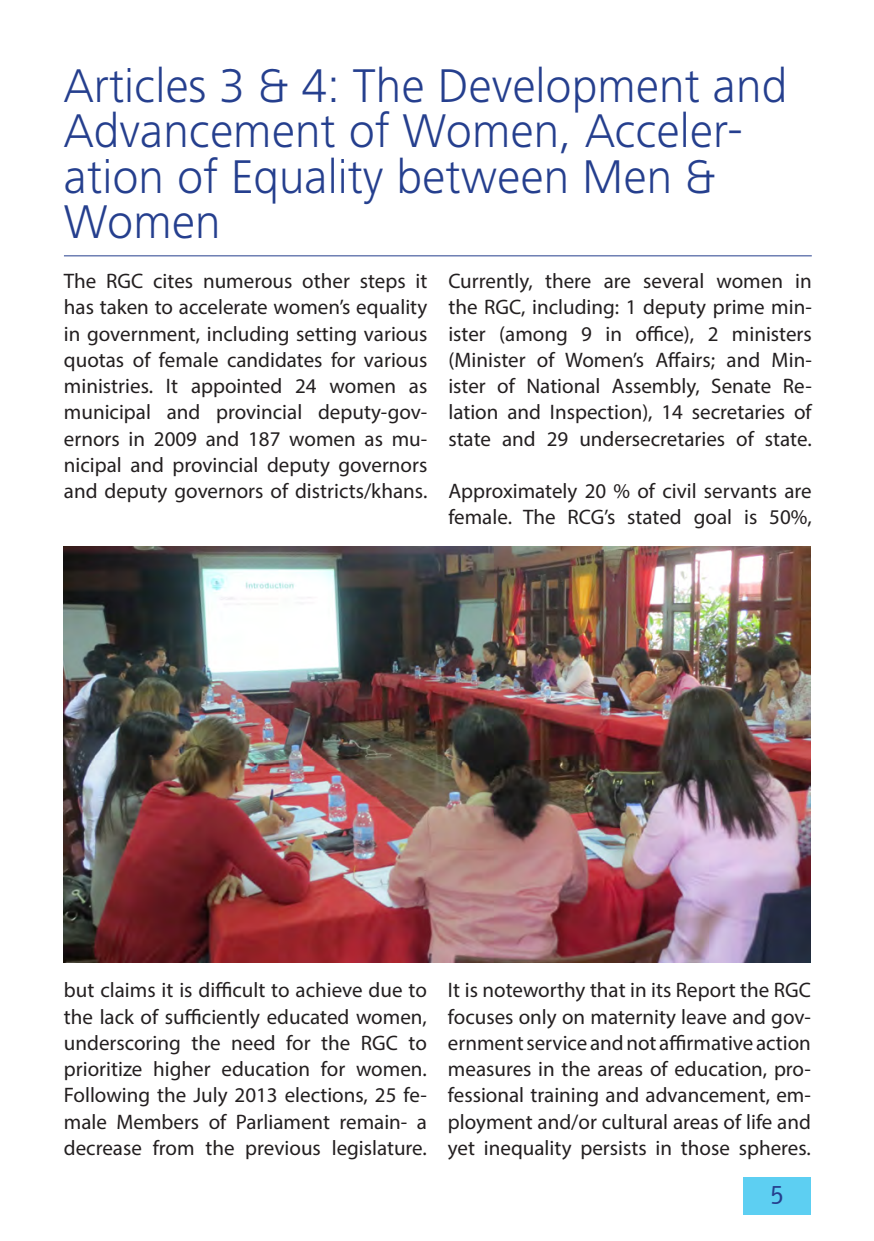
<style>
.page{position:relative;width:874px;height:1241px;background:#fff}
.page>*{position:absolute;margin:0;border:0;box-sizing:border-box;transform-origin:0 0}
.t1{font:300 49px/45.5px "Frutiger Next LT";color:#253f8e}
.t2{font:28px "Officina Serif ITCTT Book";color:#253f8e}
.t3{font:21px/26.2px "Myriad Pro";color:#231f20;text-align:justify}
</style>
<div class="page">
<hr style="left:64px;top:255px;width:747px;height:1px;background:#253f8e">
<div style="left:743px;top:1177px;width:67px;height:37px;background:#5dcff2"></div>
<img style="left:64px;top:546px;width:746px;height:416px">
<p class="t1" style="left:64px;top:63px;width:724px">Articles 3 &amp; 4: The Development and<br>Advancement of Women, Acceler&shy;ation of Equality between Men &amp;<br>Women</p>
<p class="t3" style="left:64px;top:267px;width:365px">The RGC cites numerous other steps it has taken to accelerate women’s equality in government, including setting various quotas of female candidates for various ministries. It appointed 24 women as municipal and provincial deputy-gov&shy;ernors in 2009 and 187 women as mu&shy;nicipal and provincial deputy governors and deputy governors of districts/khans.</p>
<p class="t3" style="left:448px;top:267px;width:365px">Currently, there are several women in the RGC, including: 1 deputy prime min&shy;ister (among 9 in office), 2 ministers (Minister of Women’s Affairs; and Min&shy;ister of National Assembly, Senate Re&shy;lation and Inspection), 14 secretaries of state and 29 undersecretaries of state.</p>
<p class="t3" style="left:448px;top:477px;width:365px">Approximately 20 % of civil servants are female. The RCG’s stated goal is 50%,</p>
<p class="t3" style="left:64px;top:976px;width:364px">but claims it is difficult to achieve due to the lack of sufficiently educated women, underscoring the need for the RGC to prioritize higher education for women.<br>Following the July 2013 elections, 25 fe&shy;male Members of Parliament remain- a decrease from the previous legislature.</p>
<p class="t3" style="left:447px;top:976px;width:364px">It is noteworthy that in its Report the RGC focuses only on maternity leave and gov&shy;ernment service and not affirmative action measures in the areas of education, pro&shy;fessional training and advancement, em&shy;ployment and/or cultural areas of life and yet inequality persists in those spheres.</p>
<p class="t2" style="left:769px;top:1177px;width:15px">5</p>
</div>
